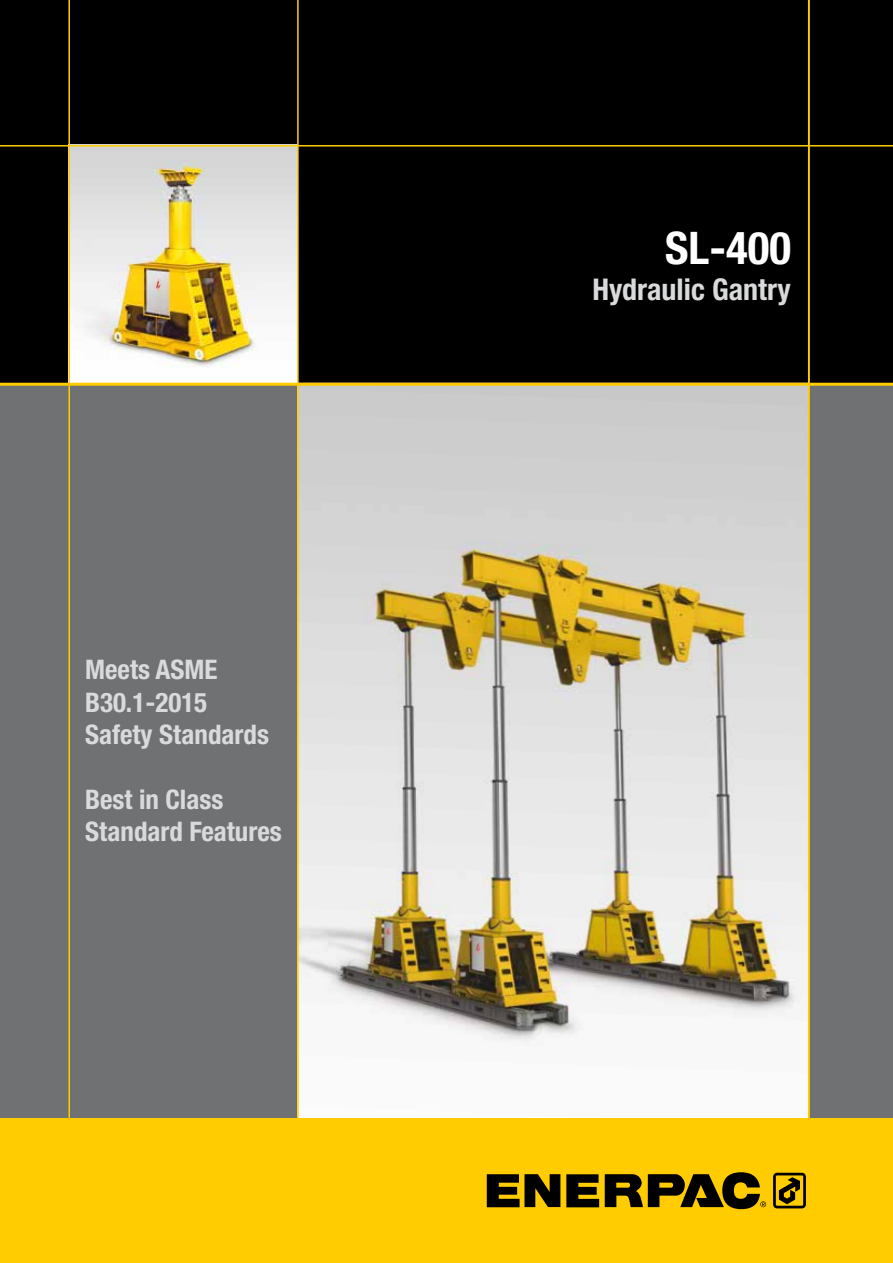
<style>
.page{position:relative;width:893px;height:1263px;background:#fff}
.page>*{position:absolute;margin:0;border:0;box-sizing:border-box;transform-origin:0 0}
.t1{font:700 condensed 45px "Helvetica Neue LTW1 G";color:#fff}
.t2{font:700 condensed 30px "Helvetica Neue LTW1 G";color:#d9dadb}
.t3{font:700 condensed 27px/32.4px "Helvetica Neue LTW1 G";color:#d9dadb}
</style>
<div class="page">
<div style="left:0;top:0;width:893px;height:404px;background:#000"></div>
<div style="left:0;top:386px;width:893px;height:732px;background:#707172"></div>
<img style="left:299px;top:386px;width:509px;height:732px">
<img style="left:70px;top:147px;width:227px;height:236px">
<hr style="left:297px;top:0;width:2px;height:1135px;background:#fecc00">
<hr style="left:68px;top:0;width:2px;height:1135px;background:#fecc00">
<hr style="left:0;top:383px;width:893px;height:3px;background:#fecc00">
<hr style="left:0;top:145px;width:893px;height:2px;background:#fecc00">
<div style="left:0;top:1118px;width:893px;height:145px;background:#fecc00"></div>
<svg style="left:773px;top:1173px;width:33px;height:35px"></svg>
<svg style="left:487px;top:1174px;width:73px;height:33px"></svg>
<svg style="left:566px;top:1174px;width:33px;height:33px"></svg>
<svg style="left:605px;top:1172px;width:161px;height:37px"></svg>
<hr style="left:808px;top:0;width:2px;height:1127px;background:#fecc00">
<p class="t3" style="left:85px;top:653px;width:185px">Meets ASME<br>B30.1-2015<br>Safety Standards</p>
<p class="t3" style="left:85px;top:783px;width:198px">Best in Class<br>Standard Features</p>
<h1 class="t1" style="left:665px;top:221px;width:127px">SL-400</h1>
<p class="t2" style="left:592px;top:271px;width:200px">Hydraulic Gantry</p>
</div>
